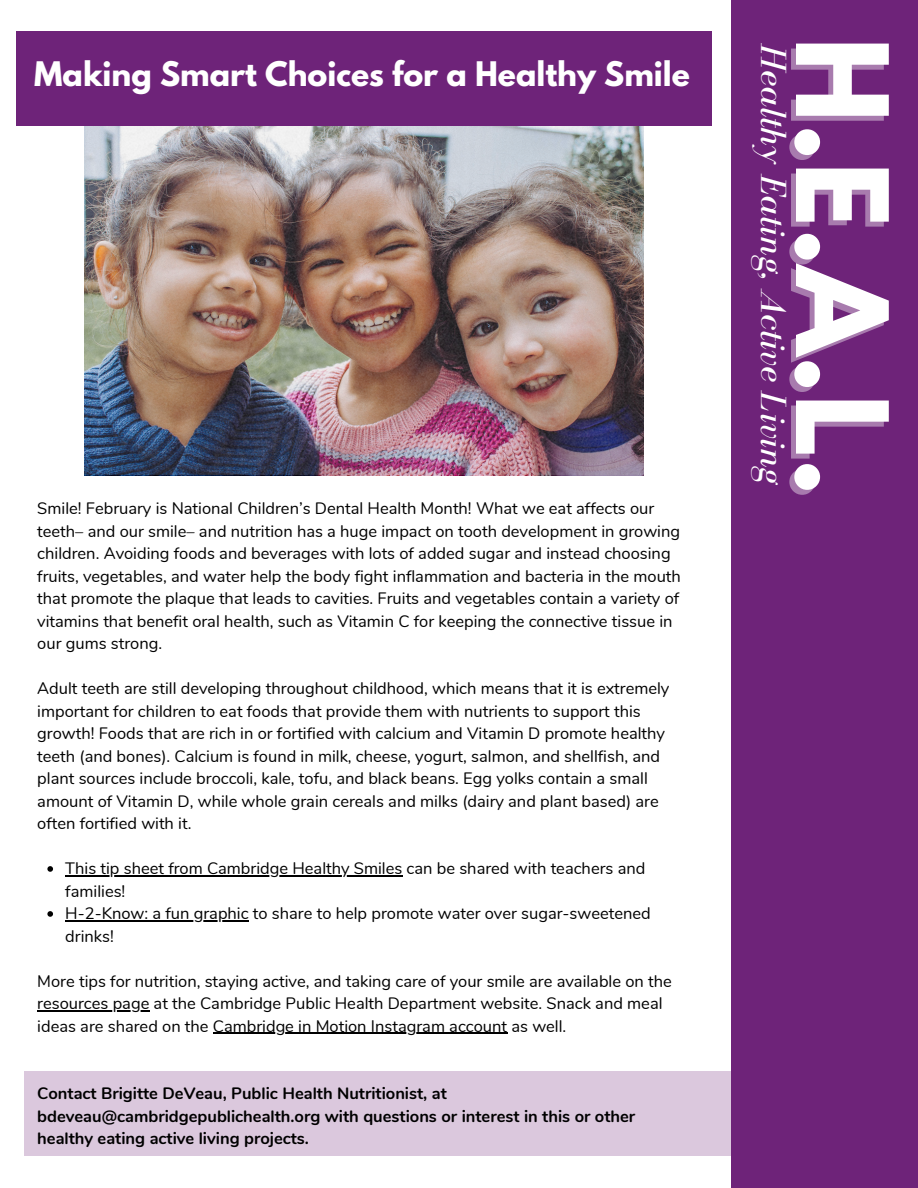
<style>
.page{position:relative;width:918px;height:1188px;background:#fff}
.page>*{position:absolute;margin:0;border:0;box-sizing:border-box;transform-origin:0 0}
.t1{font:700 112.5px "League Spartan";color:#fff}
.t2{font:italic 37.5px "Bodoni FLF";color:#fff}
.t3{font:700 30px "League Spartan";color:#fff}
.t4{font:16.5px/22.5px "Nunito";color:#000}
.t5{font:700 16.5px/22.5px "Nunito";color:#000}
</style>
<div class="page">
<div style="left:25px;top:1072px;width:748px;height:84px;background:#dbc8dd"></div>
<div style="left:732px;top:0;width:186px;height:1188px;background:#6e2379"></div>
<img style="left:85px;top:126px;width:559px;height:349px">
<div style="left:17px;top:31px;width:695px;height:95px;background:#6e2379"></div>
<svg style="left:47px;top:866px;width:6px;height:6px"></svg>
<hr style="left:65px;top:875px;width:337px;height:1px;background:#000">
<svg style="left:47px;top:911px;width:6px;height:6px"></svg>
<hr style="left:65px;top:920px;width:184px;height:1px;background:#000">
<hr style="left:37px;top:1010px;width:112px;height:1px;background:#000">
<hr style="left:213px;top:1033px;width:294px;height:1px;background:#000">
<h3 class="t3" style="left:34px;top:59px;width:657px">Making Smart Choices for a Healthy Smile</h3>
<p class="t4" style="left:37px;top:497px;width:645px">Smile! February is National Children’s Dental Health Month! What we eat affects our teeth– and our smile– and nutrition has a huge impact on tooth development in growing children. Avoiding foods and beverages with lots of added sugar and instead choosing fruits, vegetables, and water help the body fight inflammation and bacteria in the mouth that promote the plaque that leads to cavities. Fruits and vegetables contain a variety of vitamins that benefit oral health, such as Vitamin C for keeping the connective tissue in our gums strong.</p>
<p class="t4" style="left:37px;top:677px;width:634px">Adult teeth are still developing throughout childhood, which means that it is extremely important for children to eat foods that provide them with nutrients to support this growth! Foods that are rich in or fortified with calcium and Vitamin D promote healthy teeth (and bones). Calcium is found in milk, cheese, yogurt, salmon, and shellfish, and plant sources include broccoli, kale, tofu, and black beans. Egg yolks contain a small amount of Vitamin D, while whole grain cereals and milks (dairy and plant based) are often fortified with it.</p>
<p class="t4" style="left:65px;top:857px;width:587px">This tip sheet from Cambridge Healthy Smiles can be shared with teachers and families!<br>H-2-Know: a fun graphic to share to help promote water over sugar-sweetened drinks!</p>
<p class="t4" style="left:37px;top:970px;width:636px">More tips for nutrition, staying active, and taking care of your smile are available on the resources page at the Cambridge Public Health Department website. Snack and meal ideas are shared on the Cambridge in Motion Instagram account as well.</p>
<p class="t5" style="left:37px;top:1082px;width:599px">Contact Brigitte DeVeau, Public Health Nutritionist, at bdeveau@cambridgepublichealth.org with questions or interest in this or other healthy eating active living projects.</p>
<h2 class="t2" style="left:794px;top:44px;width:442px;rotate:90deg">Healthy Eating, Active Living</h2>
<h1 class="t1" style="left:897px;top:37px;width:461px;rotate:90deg">H.E.A.L.</h1>
</div>
